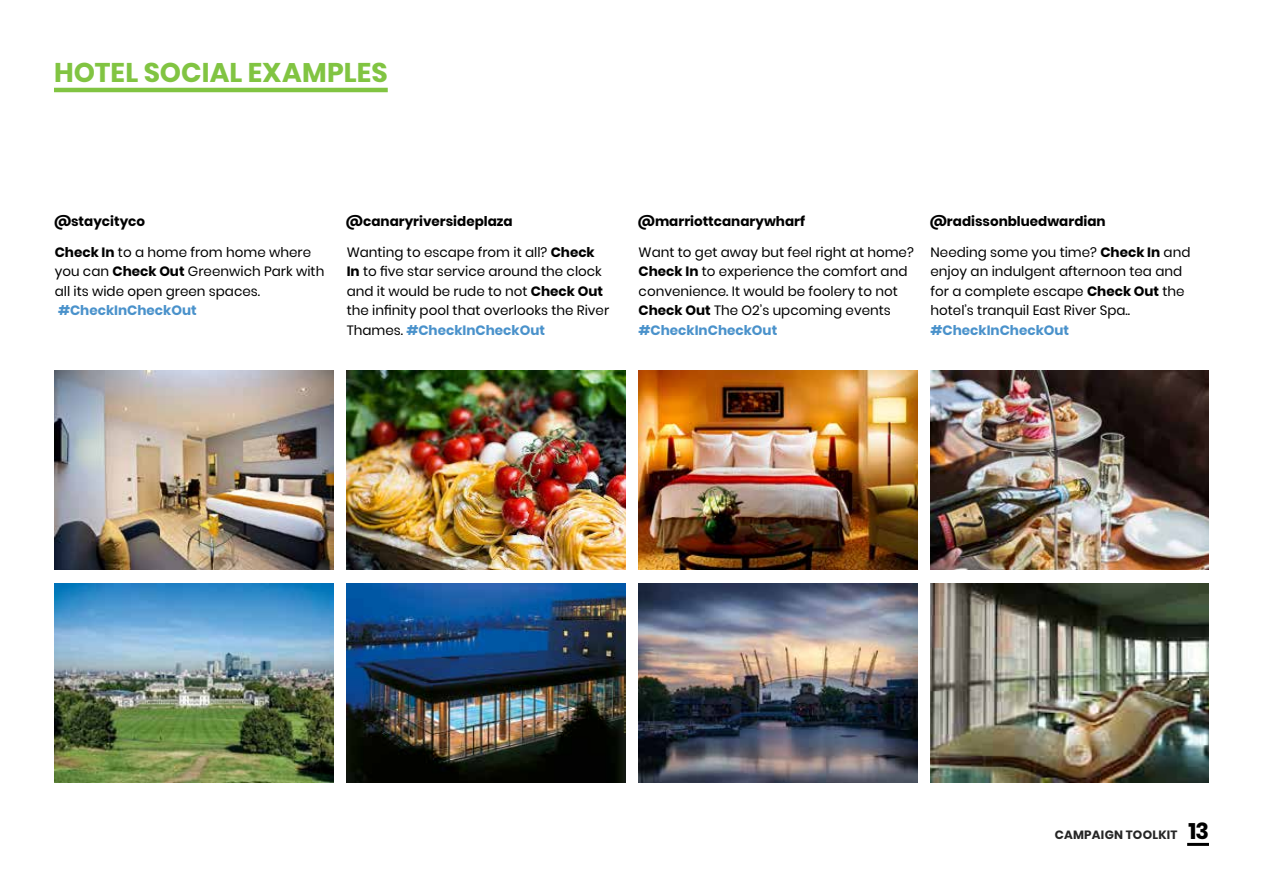
<style>
.page{position:relative;width:1263px;height:893px;background:#fff}
.page>*{position:absolute;margin:0;border:0;box-sizing:border-box;transform-origin:0 0}
.t1{font:700 27px "Poppins";letter-spacing:.005em;color:#81c442}
.t2{font:13.5px/19.5px "Poppins";color:#000}
.t3{font:700 13.5px "Poppins";color:#000}
.t4{font:700 13.5px "Poppins";color:#4a92cb}
.t5{font:700 12px "Poppins";letter-spacing:.02em;color:#262626}
.s1{font-weight:700}
.s2{font-weight:700;color:#4a92cb}
.s3{font-size:22.5px;color:#000}
</style>
<div class="page">
<hr style="left:1187px;top:843px;width:22px;height:3px;background:#000">
<hr style="left:54px;top:88px;width:334px;height:4px;background:#81c442">
<img style="left:55px;top:371px;width:278px;height:199px">
<img style="left:639px;top:371px;width:278px;height:199px">
<img style="left:347px;top:371px;width:278px;height:199px">
<img style="left:930px;top:371px;width:279px;height:199px">
<img style="left:55px;top:584px;width:278px;height:199px">
<img style="left:639px;top:584px;width:278px;height:199px">
<img style="left:347px;top:584px;width:278px;height:199px">
<img style="left:930px;top:584px;width:279px;height:199px">
<h1 class="t1" style="left:54px;top:57px;width:335px">HOTEL SOCIAL EXAMPLES</h1>
<p class="t3" style="left:54px;top:213px;width:93px">@staycityco</p>
<p class="t3" style="left:346px;top:213px;width:168px">@canaryriversideplaza</p>
<p class="t3" style="left:638px;top:213px;width:169px">@marriottcanarywharf</p>
<p class="t3" style="left:930px;top:213px;width:177px">@radissonbluedwardian</p>
<p class="t2" style="left:55px;top:243px;width:271px"><span class="s1">Check In</span> to a home from home where you can <span class="s1">Check Out</span> Greenwich Park with all its wide open green spaces.</p>
<p class="t4" style="left:58px;top:303px;width:140px">#CheckInCheckOut</p>
<p class="t2" style="left:347px;top:242px;width:264px">Wanting to escape from it all? <span class="s1">Check In</span> to five star service around the clock and it would be rude to not <span class="s1">Check Out </span>the infinity pool that overlooks the River Thames. <span class="s2">#CheckInCheckOut</span></p>
<p class="t2" style="left:930px;top:242px;width:261px">Needing some you time? <span class="s1">Check In</span> and enjoy an indulgent afternoon tea and for a complete escape <span class="s1">Check Out</span> the hotel’s tranquil East River Spa..</p>
<p class="t2" style="left:639px;top:243px;width:277px">Want to get away but feel right at home?<br><span class="s1">Check In</span> to experience the comfort and convenience. It would be foolery to not <span class="s1">Check Out</span> The O2’s upcoming events <span class="s2">#CheckInCheckOut</span></p>
<p class="t4" style="left:930px;top:322px;width:140px">#CheckInCheckOut</p>
<p class="t5" style="left:1055px;top:828px;width:156px">CAMPAIGN TOOLKIT <span class="s3">13</span></p>
</div>
